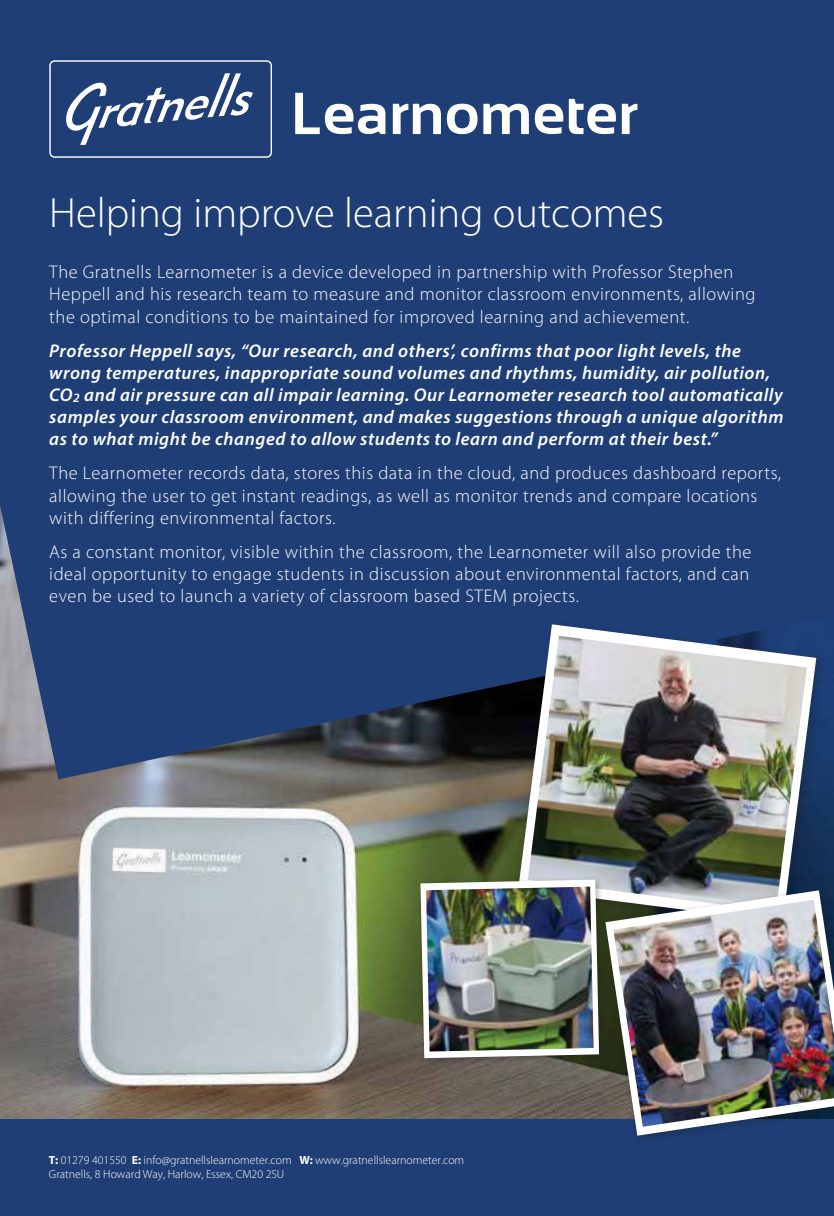
<style>
.page{position:relative;width:834px;height:1216px;background:#fff}
.page>*{position:absolute;margin:0;border:0;box-sizing:border-box;transform-origin:0 0}
.t1{font:300 42.52px "Myriad Pro";color:#fff}
.t2{font:300 18.38px/22.1px "Myriad Pro";letter-spacing:.03em;color:#fff}
.t3{font:italic 600 18.38px/22.1px "Myriad Pro";letter-spacing:.03em;color:#fff}
.t4{font:300 11.72px/13.7px "Myriad Pro";color:#fff}
.s1{font-size:12.78px}
.s2{font-weight:700}
</style>
<div class="page">
<img style="left:0;top:779px;width:833px;height:340px">
<div style="left:0;top:0;width:833px;height:779px;background:#1e3e75"></div>
<div style="left:50px;top:61px;width:221px;height:96px;background:#1e3e75;border-radius:5px"></div>
<div style="left:49px;top:60px;width:223px;height:98px;border:1px solid #fff;border-radius:5px"></div>
<svg style="left:66px;top:73px;width:187px;height:72px"></svg>
<svg style="left:447px;top:104px;width:30px;height:30px"></svg>
<svg style="left:483px;top:99px;width:154px;height:35px"></svg>
<svg style="left:295px;top:93px;width:90px;height:41px"></svg>
<svg style="left:393px;top:104px;width:48px;height:30px"></svg>
<div style="left:513px;top:619px;width:314px;height:314px;background:#1d1c1b;opacity:.35"></div>
<svg style="left:518px;top:624px;width:298px;height:261px;background:#3e5372"></svg>
<img style="left:527px;top:635px;width:279px;height:250px">
<div style="left:416px;top:875px;width:190px;height:190px;background:#1d1c1b;opacity:.35"></div>
<svg style="left:420px;top:879px;width:179px;height:179px"></svg>
<img style="left:426px;top:886px;width:167px;height:165px">
<div style="left:0;top:1119px;width:833px;height:96px;background:#1e3e75"></div>
<div style="left:600px;top:885px;width:233px;height:259px;background:#1d1c1b;opacity:.35"></div>
<svg style="left:605px;top:890px;width:228px;height:245px"></svg>
<img style="left:613px;top:899px;width:220px;height:227px">
<h1 class="t1" style="left:49px;top:187px;width:616px">Helping improve learning outcomes</h1>
<p class="t2" style="left:49px;top:261px;width:707px">The Gratnells Learnometer is a device developed in partnership with Professor Stephen<br>Heppell and his research team to measure and monitor classroom environments, allowing the optimal conditions to be maintained for improved learning and achievement.</p>
<p class="t3" style="left:49px;top:339px;width:735px">Professor Heppell says, “Our research, and others’, confirms that poor light levels, the wrong temperatures, inappropriate sound volumes and rhythms, humidity, air pollution, CO<span class="s1">2</span> and air pressure can all impair learning. Our Learnometer research tool automatically samples your classroom environment, and makes suggestions through a unique algorithm as to what might be changed to allow students to learn and perform at their best.”</p>
<p class="t2" style="left:49px;top:462px;width:733px">The Learnometer records data, stores this data in the cloud, and produces dashboard reports, allowing the user to get instant readings, as well as monitor trends and compare locations with differing environmental factors.</p>
<p class="t2" style="left:49px;top:540px;width:703px;text-align:justify">As a constant monitor, visible within the classroom, the Learnometer will also provide the ideal opportunity to engage students in discussion about environmental factors, and can even be used to launch a variety of classroom based STEM projects.</p>
<p class="t4" style="left:49px;top:1153px;width:416px"><span class="s2">T:</span> 01279 401550 <span class="s2">E:</span> info@gratnellslearnometer.com <span class="s2">W:</span> www.gratnellslearnometer.com<br>Gratnells, 8 Howard Way, Harlow, Essex, CM20 2SU</p>
</div>
